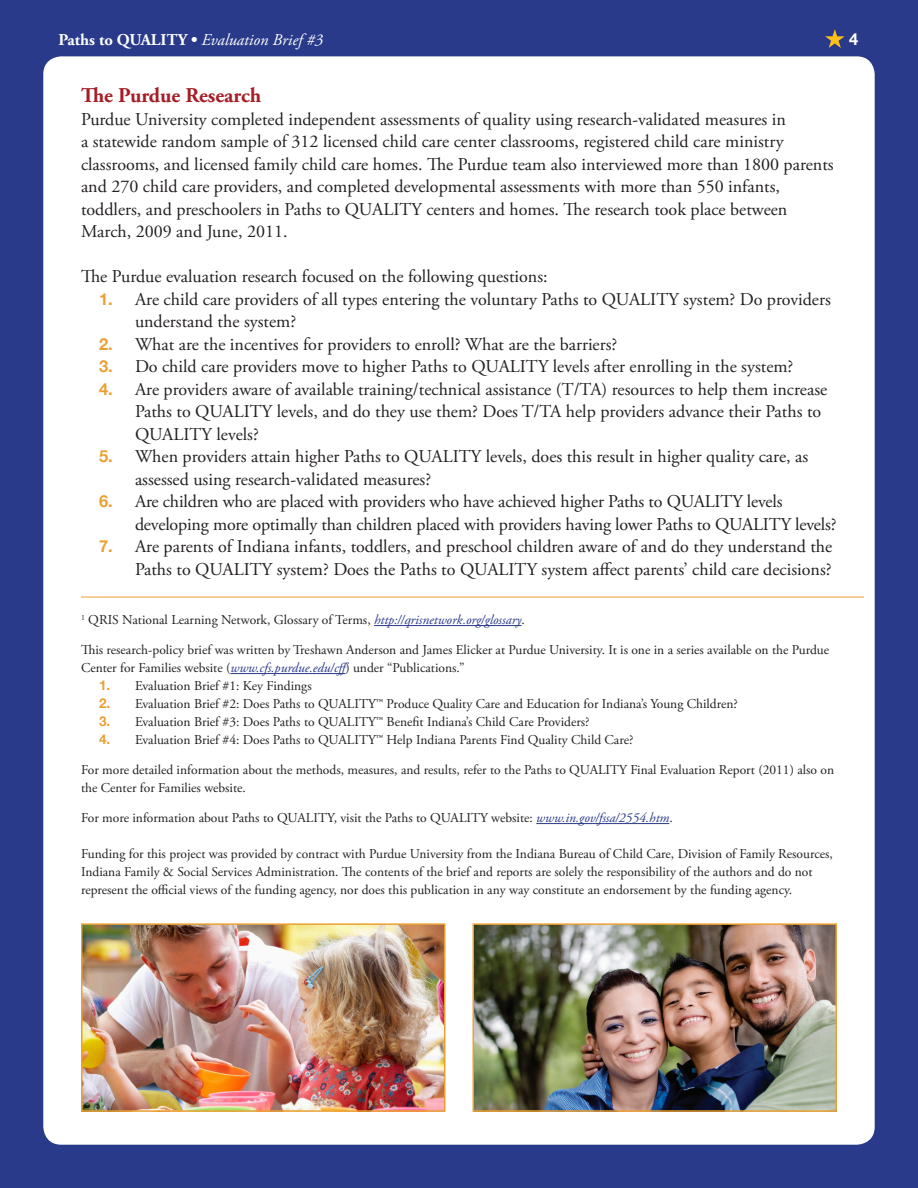
<style>
.page{position:relative;width:918px;height:1188px;background:#293a8a}
.page>*{position:absolute;margin:0;border:0;box-sizing:border-box;transform-origin:0 0}
.t1{font:700 21px "Adobe Garamond Pro";color:#a61d25}
.Text_-_Numbered_List{font:18px/22.5px "Adobe Garamond Pro";color:#231f20}
.Text{font:18px/22.5px "Adobe Garamond Pro";color:#231f20}
.Graphic_Title{font:italic 16.5px "Adobe Garamond Pro";color:#fff}
.Graphic_Title-2{font:700 16.5px "Helvetica Neue";color:#fff}
.Text-2{font:13.5px/18px "Adobe Garamond Pro";color:#231f20}
.Text_-_Numbered_List-2{font:13.5px "Adobe Garamond Pro";color:#231f20}
.s1{font-weight:700;font-style:normal}
.s2{font-family:"Helvetica Neue";font-weight:700;font-size:16.5px;color:#eba032}
.s3{font-style:italic;color:#293a8a}
.s4{font-family:"Helvetica Neue";font-weight:700;color:#eba032}
</style>
<div class="page">
<div style="left:43px;top:56px;width:832px;height:1089px;background:#fff;border-radius:18px"></div>
<hr style="left:374px;top:625px;width:148px;height:1px;background:#293a8a">
<hr style="left:230px;top:673px;width:115px;height:1px;background:#293a8a">
<hr style="left:536px;top:823px;width:133px;height:1px;background:#293a8a">
<hr style="left:81px;top:597px;width:783px;height:1px;background:#eba032">
<svg style="left:825px;top:29px;width:20px;height:19px"></svg>
<img style="left:84px;top:926px;width:359px;height:183px">
<div style="left:81px;top:923px;width:365px;height:189px;border:2px solid #eba032"></div>
<img style="left:475px;top:926px;width:359px;height:183px">
<div style="left:472px;top:923px;width:365px;height:189px;border:2px solid #eba032"></div>
<p class="Graphic_Title" style="left:58px;top:30px;width:266px"><span class="s1">Paths to QUALITY •</span> Evaluation Brief #3</p>
<p class="Graphic_Title-2" style="left:849px;top:28px;width:11px">4</p>
<p class="t1" style="left:81px;top:83px;width:182px">The Purdue Research</p>
<p class="Text" style="left:81px;top:108px;width:754px">Purdue University completed independent assessments of quality using research-validated measures in<br>a statewide random sample of 312 licensed child care center classrooms, registered child care ministry classrooms, and licensed family child care homes. The Purdue team also interviewed more than 1800 parents and 270 child care providers, and completed developmental assessments with more than 550 infants, toddlers, and preschoolers in Paths to QUALITY centers and homes. The research took place between March, 2009 and June, 2011.</p>
<p class="Text" style="left:81px;top:266px;width:468px">The Purdue evaluation research focused on the following questions:</p>
<p class="Text_-_Numbered_List" style="left:135px;top:288px;width:697px;text-indent:-36px"><span class="s2">1.</span> Are child care providers of all types entering the voluntary Paths to QUALITY system? Do providers understand the system?</p>
<p class="Text_-_Numbered_List" style="left:99px;top:333px;width:520px"><span class="s2">2.</span> What are the incentives for providers to enroll? What are the barriers?</p>
<p class="Text_-_Numbered_List" style="left:99px;top:356px;width:696px"><span class="s2">3.</span> Do child care providers move to higher Paths to QUALITY levels after enrolling in the system?</p>
<p class="Text_-_Numbered_List" style="left:135px;top:378px;width:694px;text-indent:-36px"><span class="s2">4.</span> Are providers aware of available training/technical assistance (T/TA) resources to help them increase<br>Paths to QUALITY levels, and do they use them? Does T/TA help providers advance their Paths to<br>QUALITY levels?</p>
<p class="Text_-_Numbered_List" style="left:135px;top:446px;width:675px;text-indent:-36px"><span class="s2">5.</span> When providers attain higher Paths to QUALITY levels, does this result in higher quality care, as assessed using research-validated measures?</p>
<p class="Text_-_Numbered_List" style="left:135px;top:491px;width:703px;text-indent:-36px"><span class="s2">6.</span> Are children who are placed with providers who have achieved higher Paths to QUALITY levels developing more optimally than children placed with providers having lower Paths to QUALITY levels?</p>
<p class="Text_-_Numbered_List" style="left:99px;top:536px;width:735px;text-align:right"><span class="s2">7.</span> Are parents of Indiana infants, toddlers, and preschool children aware of and do they understand the<br>Paths to QUALITY system? Does the Paths to QUALITY system affect parents’ child care decisions?</p>
<p class="Text-2" style="left:81px;top:611px;width:445px"><sup>1</sup> QRIS National Learning Network, Glossary of Terms, <span class="s3">http://qrisnetwork.org/glossary</span>.</p>
<p class="Text-2" style="left:81px;top:641px;width:750px">This research-policy brief was written by Treshawn Anderson and James Elicker at Purdue University. It is one in a series available on the Purdue<br>Center for Families website (<span class="s3">www.cfs.purdue.edu/cff</span>) under “Publications.”</p>
<p class="Text_-_Numbered_List-2" style="left:99px;top:678px;width:214px"><span class="s4">1.</span> Evaluation Brief #1: Key Findings</p>
<p class="Text_-_Numbered_List-2" style="left:99px;top:696px;width:640px"><span class="s4">2.</span> Evaluation Brief #2: Does Paths to QUALITY™ Produce Quality Care and Education for Indiana’s Young Children?</p>
<p class="Text_-_Numbered_List-2" style="left:99px;top:714px;width:492px"><span class="s4">3.</span> Evaluation Brief #3: Does Paths to QUALITY™ Benefit Indiana’s Child Care Providers?</p>
<p class="Text_-_Numbered_List-2" style="left:99px;top:732px;width:536px"><span class="s4">4.</span> Evaluation Brief #4: Does Paths to QUALITY™ Help Indiana Parents Find Quality Child Care?</p>
<p class="Text-2" style="left:81px;top:761px;width:755px">For more detailed information about the methods, measures, and results, refer to the Paths to QUALITY Final Evaluation Report (2011) also on the Center for Families website.</p>
<p class="Text-2" style="left:81px;top:809px;width:593px">For more information about Paths to QUALITY, visit the Paths to QUALITY website: <span class="s3">www.in.gov/fssa/2554.htm</span>.</p>
<p class="Text-2" style="left:81px;top:845px;width:753px">Funding for this project was provided by contract with Purdue University from the Indiana Bureau of Child Care, Division of Family Resources,<br>Indiana Family &amp; Social Services Administration. The contents of the brief and reports are solely the responsibility of the authors and do not represent the official views of the funding agency, nor does this publication in any way constitute an endorsement by the funding agency.</p>
</div>
